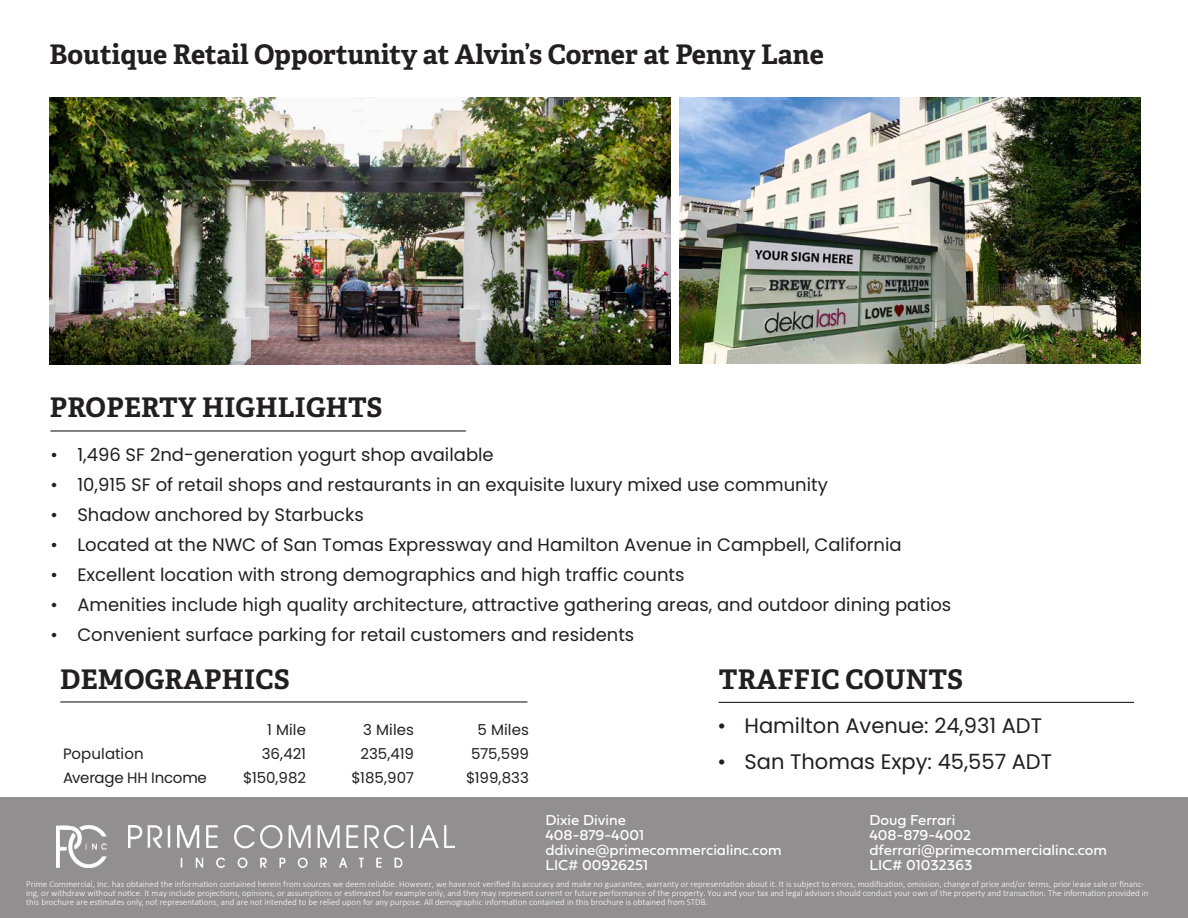
<style>
.page{position:relative;width:1188px;height:918px;background:#fff}
.page>*{position:absolute;margin:0;border:0;box-sizing:border-box;transform-origin:0 0}
.t1{font:700 27px "Adelle";color:#231f20}
.t2{font:21px "Poppins";color:#231f20}
.t3{font:18px "Poppins";color:#231f20}
.t4{font:15px/15px "Fieldwork Geo Regular";color:#fff}
.t5{font:15px "Poppins";letter-spacing:-.005em;color:#231f20}
.t6{font:300 9px/9px "Calibri";color:#fff}
</style>
<div class="page">
<div style="left:0;top:797px;width:1188px;height:121px;background:#918f8f"></div>
<img style="left:56px;top:826px;width:399px;height:42px">
<hr style="left:50px;top:430px;width:416px;height:2px;background:#231f20">
<hr style="left:718px;top:702px;width:416px;height:1px;background:#231f20">
<hr style="left:60px;top:701px;width:467px;height:2px;background:#231f20">
<img style="left:50px;top:97px;width:620px;height:268px">
<img style="left:680px;top:97px;width:461px;height:267px">
<p class="t1" style="left:50px;top:37px;width:776px">Boutique Retail Opportunity at Alvin’s Corner at Penny Lane</p>
<p class="t1" style="left:50px;top:390px;width:334px">PROPERTY HIGHLIGHTS</p>
<p class="t3" style="left:50px;top:444px;width:445px">• 1,496 SF 2nd-generation yogurt shop available</p>
<p class="t3" style="left:50px;top:474px;width:779px">• 10,915 SF of retail shops and restaurants in an exquisite luxury mixed use community</p>
<p class="t3" style="left:50px;top:504px;width:315px">• Shadow anchored by Starbucks</p>
<p class="t3" style="left:50px;top:534px;width:853px">• Located at the NWC of San Tomas Expressway and Hamilton Avenue in Campbell, California</p>
<p class="t3" style="left:50px;top:564px;width:636px">• Excellent location with strong demographics and high traffic counts</p>
<p class="t3" style="left:50px;top:594px;width:902px">• Amenities include high quality architecture, attractive gathering areas, and outdoor dining patios</p>
<p class="t3" style="left:50px;top:624px;width:585px">• Convenient surface parking for retail customers and residents</p>
<p class="t1" style="left:60px;top:662px;width:231px">DEMOGRAPHICS</p>
<p class="t5" style="left:267px;top:721px;width:40px">1 Mile</p>
<p class="t5" style="left:363px;top:721px;width:52px">3 Miles</p>
<p class="t5" style="left:478px;top:721px;width:53px">5 Miles</p>
<p class="t5" style="left:63px;top:745px;width:82px">Population</p>
<p class="t5" style="left:262px;top:745px;width:46px">36,421</p>
<p class="t5" style="left:361px;top:745px;width:55px">235,419</p>
<p class="t5" style="left:471px;top:745px;width:59px">575,599</p>
<p class="t5" style="left:63px;top:769px;width:145px">Average HH Income</p>
<p class="t5" style="left:243px;top:769px;width:64px">$150,982</p>
<p class="t5" style="left:351px;top:769px;width:64px">$185,907</p>
<p class="t5" style="left:466px;top:769px;width:64px">$199,833</p>
<p class="t1" style="left:719px;top:662px;width:246px">TRAFFIC COUNTS</p>
<p class="t2" style="left:718px;top:713px;width:326px">• Hamilton Avenue: 24,931 ADT</p>
<p class="t2" style="left:718px;top:749px;width:336px">• San Thomas Expy: 45,557 ADT</p>
<h3 class="t4" style="left:545px;top:812px;width:238px">Dixie Divine<br>408-879-4001 ddivine@primecommercialinc.com<br>LIC# 00926251</h3>
<h3 class="t4" style="left:869px;top:812px;width:239px">Doug Ferrari<br>408-879-4002 dferrari@primecommercialinc.com<br>LIC# 01032363</h3>
<p class="t6" style="left:26px;top:880px;width:1124px">Prime Commercial, Inc. has obtained the information contained herein from sources we deem reliable. However, we have not verified its accuracy and make no guarantee, warranty or representation about it. It is subject to errors, modification, omission, change of price and/or terms, prior lease sale or financ&shy;ing, or withdraw without notice. It may include projections, opinions, or assumptions or estimated for example only, and they may represent current or future performance of the property. You and your tax and legal advisors should conduct your own of the property and transaction. The information provided in this brochure are estimates only, not representations, and are not intended to be relied upon for any purpose. All demographic information contained in this brochure is obtained from STDB.</p>
</div>
